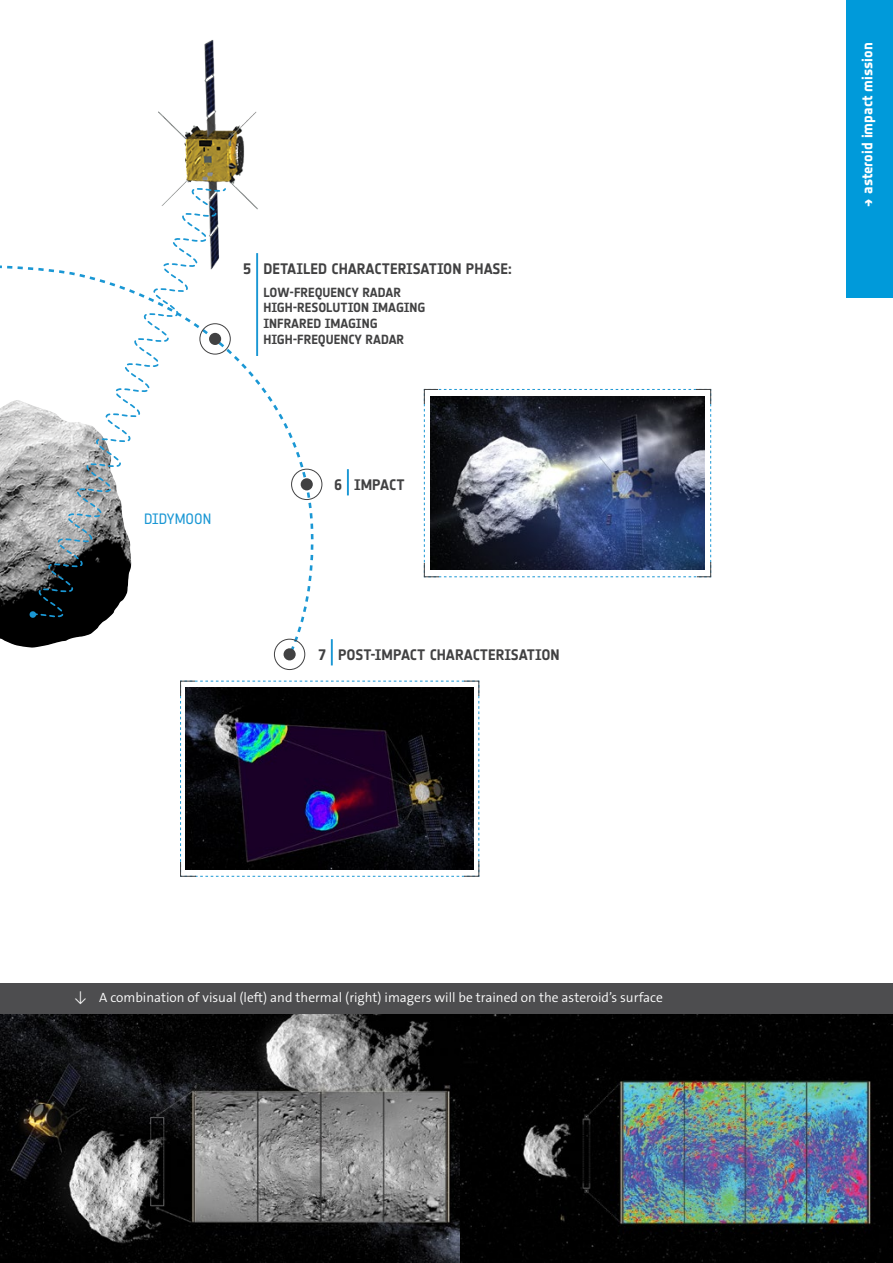
<style>
.page{position:relative;width:893px;height:1263px;background:#fff}
.page>*{position:absolute;margin:0;border:0;box-sizing:border-box;transform-origin:0 0}
.t1{font:700 15px "Notes Esa";color:#414142}
.t2{font:15px "Notes Style Bold Updated Tf";color:#fff}
.t3{font:14.85px "Notes Esa";color:#1a97d4}
._00_BUL_CAPTION_bis{font:300 13.5px "The Sans Os F";color:#fff}
.t4{font:700 13.05px/15.6px "Notes Esa";color:#414142}
.s1{font-family:"Notes Esa";font-weight:700}
</style>
<div class="page">
<div style="left:846px;top:0;width:47px;height:298px;background:#009ada"></div>
<img style="left:0;top:297px;width:711px;height:373px">
<div style="left:199px;top:323px;width:32px;height:31px;border:1px solid #414142;border-radius:50%"></div>
<hr style="left:256px;top:253px;width:2px;height:103px;background:#1a97d4">
<svg style="left:31px;top:182px;width:196px;height:438px"></svg>
<svg style="left:29px;top:611px;width:8px;height:7px"></svg>
<img style="left:423px;top:389px;width:289px;height:189px">
<div style="left:301px;top:478px;width:12px;height:12px;background:#414142;border-radius:50%"></div>
<div style="left:291px;top:469px;width:31px;height:31px;border:1px solid #414142;border-radius:50%"></div>
<hr style="left:347px;top:469px;width:2px;height:26px;background:#1a97d4">
<svg style="left:180px;top:680px;width:300px;height:197px;background:#292635"></svg>
<hr style="left:331px;top:639px;width:2px;height:26px;background:#1a97d4">
<div style="left:284px;top:648px;width:12px;height:12px;background:#414142;border-radius:50%"></div>
<div style="left:274px;top:639px;width:31px;height:31px;border:1px solid #414142;border-radius:50%"></div>
<div style="left:0;top:983px;width:893px;height:31px;background:#4d4d4f"></div>
<img style="left:0;top:1014px;width:893px;height:249px">
<p class="t1" style="left:244px;top:260px;width:270px">5 DETAILED CHARACTERISATION PHASE:</p>
<p class="t4" style="left:263px;top:284px;width:164px">LOW-FREQUENCY RADAR<br>HIGH-RESOLUTION IMAGING<br>INFRARED IMAGING<br>HIGH-FREQUENCY RADAR</p>
<p class="t3" style="left:144px;top:510px;width:69px">DIDYMOON</p>
<p class="t1" style="left:334px;top:476px;width:72px">6 IMPACT</p>
<p class="t1" style="left:318px;top:646px;width:243px">7 POST-IMPACT CHARACTERISATION</p>
<p class="_00_BUL_CAPTION_bis" style="left:74px;top:988px;width:591px">↓ A combination of visual (left) and thermal (right) imagers will be trained on the asteroid’s surface</p>
<p class="t2" style="left:858px;top:207px;width:166px;rotate:-90deg"><span class="s1">→</span> asteroid impact mission</p>
</div>
